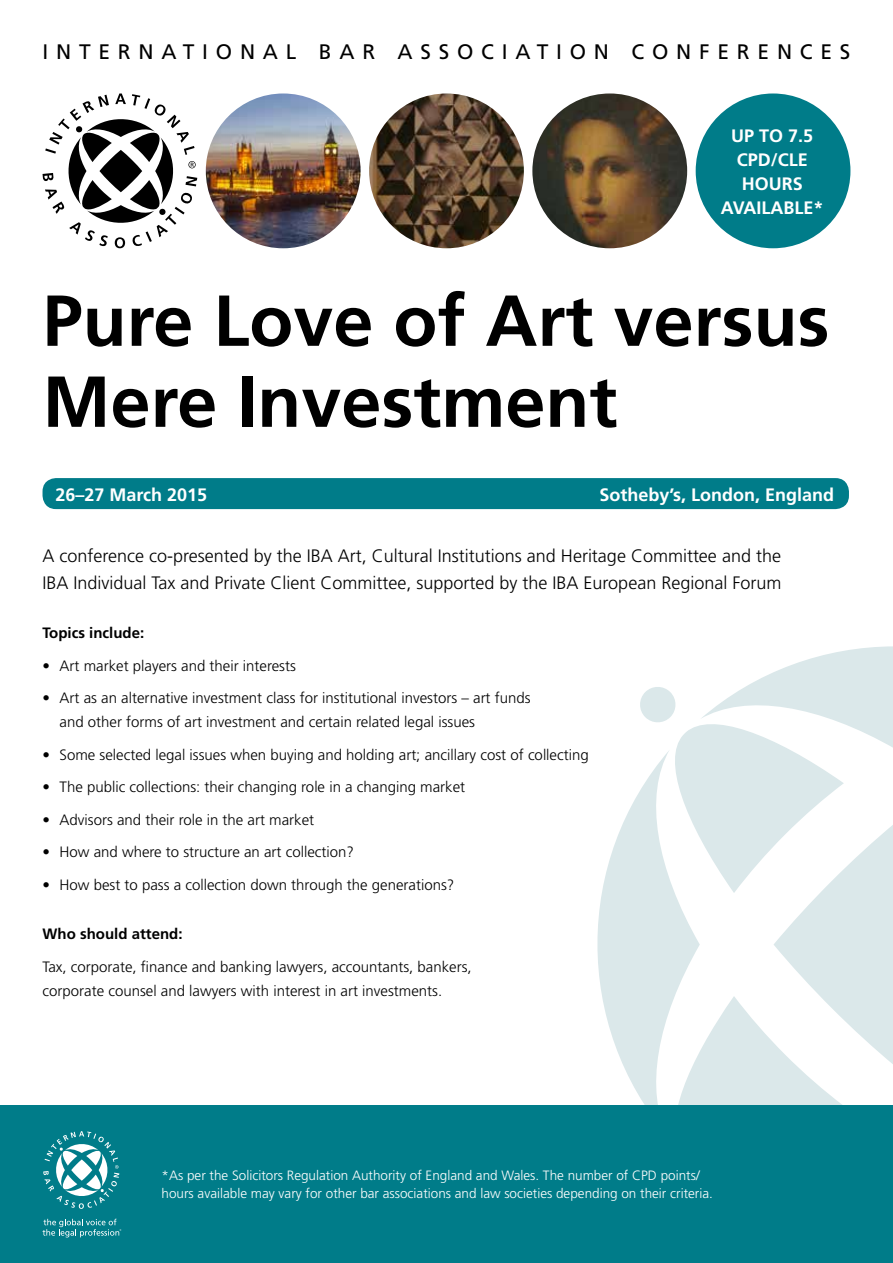
<style>
.page{position:relative;width:893px;height:1263px;background:#fff}
.page>*{position:absolute;margin:0;border:0;box-sizing:border-box;transform-origin:0 0}
.t1{font:700 72px/81px "Frutiger";color:#000}
.t2{font:21px "Frutiger";letter-spacing:.37em;color:#000}
.t3{font:300 18px/27px "Frutiger";color:#000}
.t4{font:700 18px/24px "Frutiger";color:#fff;text-align:center}
.t5{font:300 15px/24px "Frutiger";color:#000}
.t6{font:700 15px "Frutiger";color:#000}
.t7{font:300 13.5px/18px "Frutiger";color:#fff}
</style>
<div class="page">
<svg style="left:597px;top:795px;width:41px;height:299px;fill:#dbe8ea"></svg>
<svg style="left:638px;top:646px;width:255px;height:459px"></svg>
<div style="left:0;top:1105px;width:893px;height:158px;background:#007c89"></div>
<svg style="left:43px;top:1131px;width:76px;height:78px"></svg>
<svg style="left:43px;top:1219px;width:78px;height:18px"></svg>
<div style="left:696px;top:93px;width:154px;height:155px;background:#007c89;border-radius:50%"></div>
<img style="left:206px;top:93px;width:155px;height:155px;border-radius:77px">
<img style="left:532px;top:93px;width:155px;height:155px;border-radius:77px">
<img style="left:369px;top:93px;width:155px;height:155px;border-radius:77px">
<div style="left:43px;top:478px;width:806px;height:31px;background:#007c89;border-radius:13px"></div>
<svg style="left:43px;top:93px;width:154px;height:155px"></svg>
<h2 class="t2" style="left:43px;top:40px;width:809px">INTERNATIONAL BAR ASSOCIATION CONFERENCES</h2>
<p class="t4" style="left:721px;top:123px;width:104px">UP TO 7.5<br>CPD/CLE<br>HOURS<br>AVAILABLE*</p>
<h1 class="t1" style="left:43px;top:280px;width:788px">Pure Love of Art versus<br>Mere Investment</h1>
<p class="t4" style="left:56px;top:482px;width:153px">26–27 March 2015</p>
<p class="t4" style="left:599px;top:482px;width:236px">Sotheby’s, London, England</p>
<p class="t3" style="left:43px;top:542px;width:740px">A conference co-presented by the IBA Art, Cultural Institutions and Heritage Committee and the<br>IBA Individual Tax and Private Client Committee, supported by the IBA European Regional Forum</p>
<p class="t6" style="left:43px;top:624px;width:103px">Topics include:</p>
<p class="t5" style="left:43px;top:653px;width:255px">• Art market players and their interests</p>
<p class="t5" style="left:60px;top:686px;width:473px;text-indent:-17px">• Art as an alternative investment class for institutional investors – art funds and other forms of art investment and certain related legal issues</p>
<p class="t5" style="left:43px;top:742px;width:548px">• Some selected legal issues when buying and holding art; ancillary cost of collecting</p>
<p class="t5" style="left:43px;top:775px;width:424px">• The public collections: their changing role in a changing market</p>
<p class="t5" style="left:43px;top:807px;width:273px">• Advisors and their role in the art market</p>
<p class="t5" style="left:43px;top:840px;width:313px">• How and where to structure an art collection?</p>
<p class="t5" style="left:43px;top:872px;width:413px">• How best to pass a collection down through the generations?</p>
<p class="t6" style="left:43px;top:925px;width:142px">Who should attend:</p>
<p class="t5" style="left:43px;top:954px;width:431px">Tax, corporate, finance and banking lawyers, accountants, bankers, corporate counsel and lawyers with interest in art investments.</p>
<p class="t7" style="left:162px;top:1167px;width:553px">*As per the Solicitors Regulation Authority of England and Wales. The number of CPD points/ hours available may vary for other bar associations and law societies depending on their criteria.</p>
</div>
